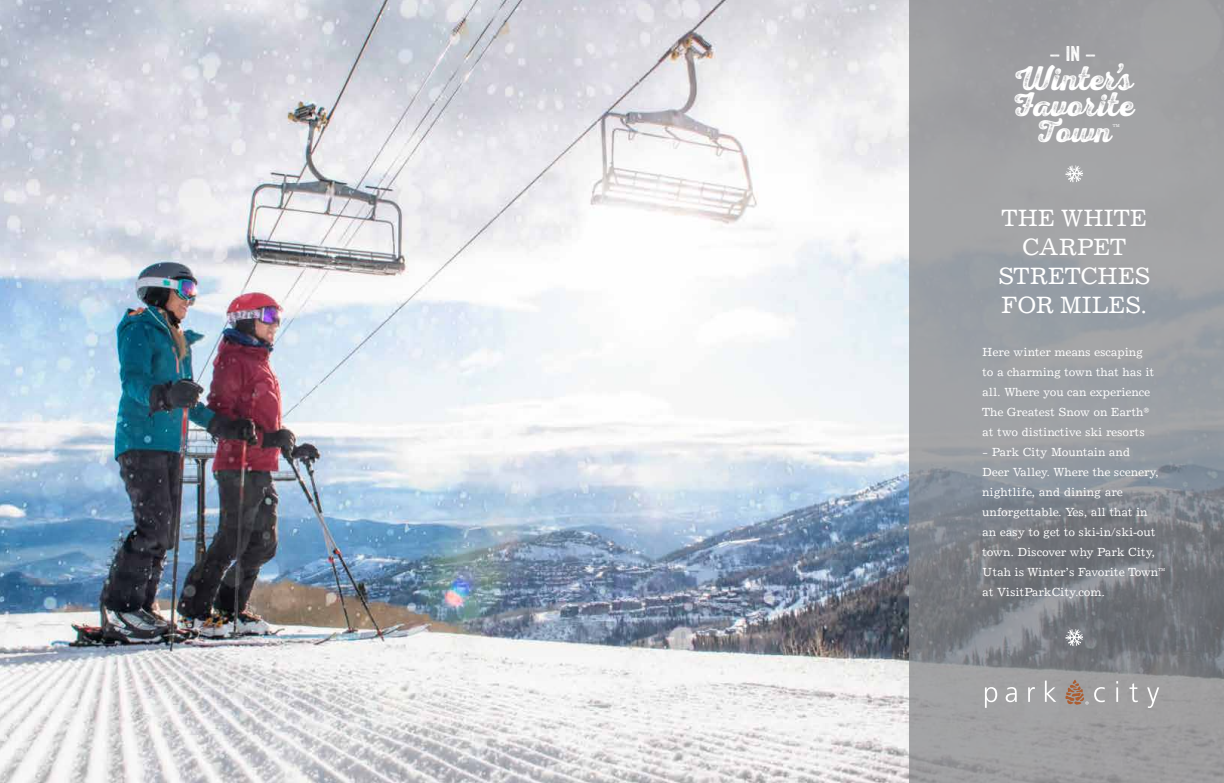
<style>
.page{position:relative;width:1224px;height:783px;background:#fff}
.page>*{position:absolute;margin:0;border:0;box-sizing:border-box;transform-origin:0 0}
.t1{font:34.3px/26.6px "Nexa Rust Script B 03";letter-spacing:.005em;color:#fff;scale:.95 1}
.t2{font:32.3px "Nexa Rust Script B 03";color:#fff;scale:.95 1}
.t3{font:22.1px/29px "AT News Number Fourteen";letter-spacing:-.01em;color:#fff;text-align:center}
.t4{font:20.7px "Veneer";color:#fff}
.t5{font:11px/20px "AT News Number Fourteen";letter-spacing:-.01em;color:#fff}
.t6{font:4.1px "AT News Number Fourteen";color:#fff}
.t7{font:4px "AT News Number Fourteen";color:#fff}
</style>
<div class="page">
<img style="left:0;top:0;width:909px;height:783px">
<svg style="left:909px;top:0;width:315px;height:783px;background:#95979b"></svg>
<svg style="left:985px;top:680px;width:174px;height:28px;background:#a9a6a5"></svg>
<svg style="left:1065px;top:165px;width:18px;height:18px"></svg>
<svg style="left:1065px;top:629px;width:18px;height:17px"></svg>
<h3 class="t4" style="left:1049px;top:42px;width:48px">– In –</h3>
<h1 class="t1" style="left:1012px;top:64px;width:129px">Winter’s<br>Favorite</h1>
<h2 class="t2" style="left:1035px;top:112px;width:82px">Town</h2>
<p class="t7" style="left:1113px;top:123px;width:9px">TM</p>
<h3 class="t3" style="left:998px;top:203px;width:154px">THE WHITE<br>CARPET<br>STRETCHES<br>FOR MILES.</h3>
<p class="t5" style="left:982px;top:342px;width:174px">Here winter means escaping to a charming town that has it all. Where you can experience<br>The Greatest Snow on Earth® at two distinctive ski resorts</p>
<p class="t5" style="left:982px;top:442px;width:178px">– Park City Mountain and<br>Deer Valley. Where the scenery, nightlife, and dining are unforgettable. Yes, all that in an easy to get to ski-in/ski-out town. Discover why Park City,<br>Utah is Winter’s Favorite Town</p>
<p class="t6" style="left:1158px;top:567px;width:8px">TM</p>
<p class="t5" style="left:982px;top:582px;width:124px">at VisitParkCity.com.</p>
</div>
